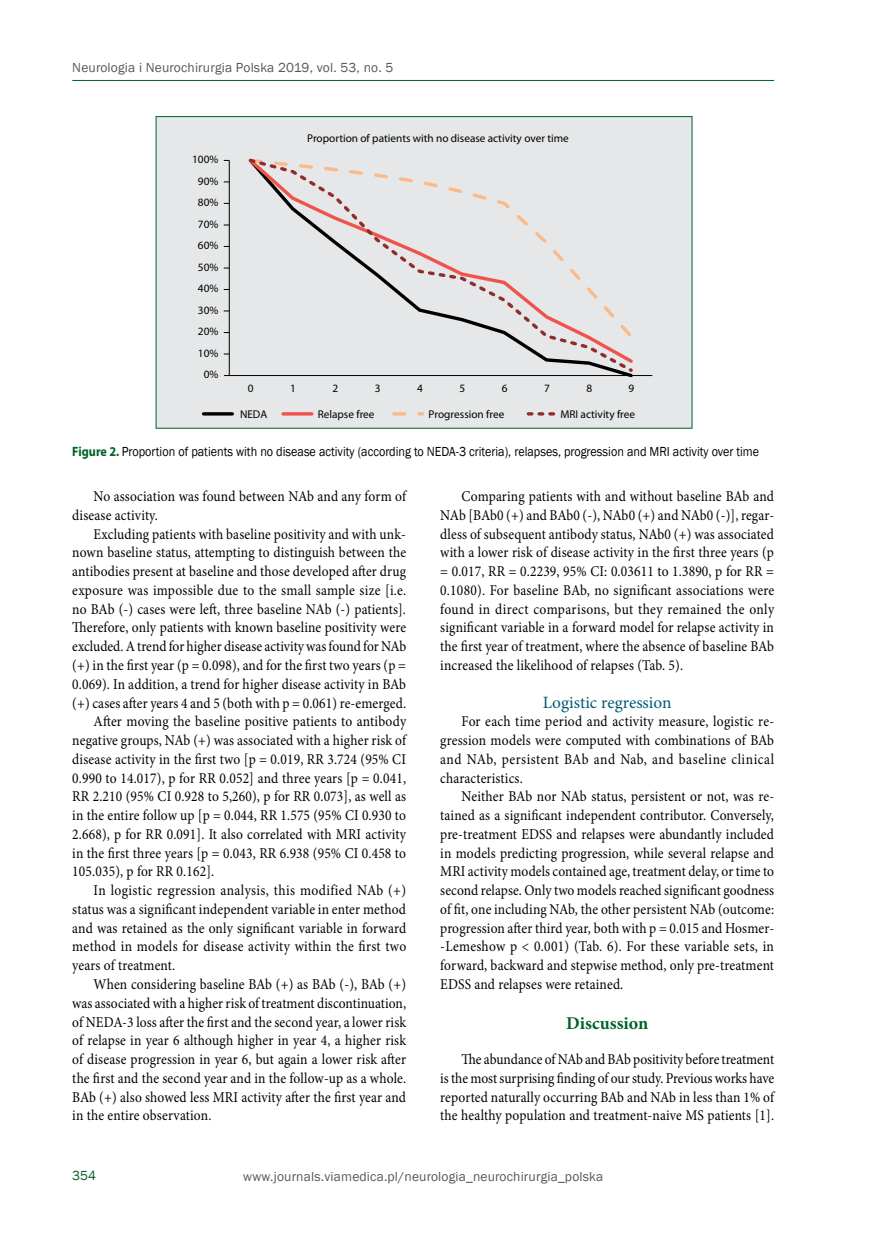
<style>
.page{position:relative;width:872px;height:1234px;background:#fff}
.page>*{position:absolute;margin:0;border:0;box-sizing:border-box;transform-origin:0 0}
.t1{font:700 18px "Minion Pro";color:#006227}
.t2{font:17.25px "Minion Pro";color:#005a74}
.t3{font:15px/18.8px "Minion Pro";letter-spacing:.01em;color:#000;text-align:justify;scale:.9 1}
.t4{font:15px "Minion Pro";letter-spacing:.03em;color:#000;scale:.9 1}
.t5{font:13.5px "Franklin Gothic";color:#000;scale:.9 1}
.t6{font:13.5px "Franklin Gothic";letter-spacing:.01em;color:#58585b}
.t7{font:13.5px "Franklin Gothic";color:#006227}
.t8{font:11.25px "Myriad Pro";color:#000}
.s1{font-family:"Myriad Pro";font-weight:700;color:#006227}
</style>
<div class="page">
<hr style="left:72px;top:80px;width:702px;height:1px;background:#006227">
<div style="left:156px;top:117px;width:536px;height:311px;background:#e6e7e8"></div>
<div style="left:156px;top:116px;width:536px;height:312px;border:1px solid #016228"></div>
<hr style="left:224px;top:375px;width:428px;height:1px;background:#000">
<svg style="left:248px;top:158px;width:385px;height:217px"></svg>
<hr style="left:203px;top:412px;width:29px;height:3px;background:#000">
<hr style="left:283px;top:412px;width:29px;height:3px;background:#f0524c">
<svg style="left:394px;top:412px;width:29px;height:3px"></svg>
<svg style="left:528px;top:412px;width:28px;height:3px"></svg>
<hr style="left:229px;top:160px;width:1px;height:215px;background:#000">
<p class="t6" style="left:72px;top:59px;width:322px">Neurologia i Neurochirurgia Polska 2019, vol. 53, no. 5</p>
<p class="t8" style="left:192px;top:153px;width:28px">100%</p>
<p class="t8" style="left:198px;top:175px;width:22px">90%</p>
<p class="t8" style="left:198px;top:196px;width:22px">80%</p>
<p class="t8" style="left:198px;top:218px;width:22px">70%</p>
<p class="t8" style="left:198px;top:239px;width:22px">60%</p>
<p class="t8" style="left:198px;top:261px;width:22px">50%</p>
<p class="t8" style="left:198px;top:282px;width:22px">40%</p>
<p class="t8" style="left:198px;top:304px;width:22px">30%</p>
<p class="t8" style="left:198px;top:325px;width:22px">20%</p>
<p class="t8" style="left:198px;top:347px;width:22px">10%</p>
<p class="t8" style="left:204px;top:368px;width:16px">0%</p>
<p class="t8" style="left:307px;top:132px;width:263px">Proportion of patients with no disease activity over time</p>
<p class="t8" style="left:248px;top:382px;width:7px">0</p>
<p class="t8" style="left:290px;top:382px;width:7px">1</p>
<p class="t8" style="left:332px;top:382px;width:7px">2</p>
<p class="t8" style="left:375px;top:382px;width:7px">3</p>
<p class="t8" style="left:417px;top:382px;width:7px">4</p>
<p class="t8" style="left:459px;top:382px;width:7px">5</p>
<p class="t8" style="left:502px;top:382px;width:7px">6</p>
<p class="t8" style="left:544px;top:382px;width:7px">7</p>
<p class="t8" style="left:586px;top:382px;width:7px">8</p>
<p class="t8" style="left:628px;top:382px;width:7px">9</p>
<p class="t8" style="left:240px;top:408px;width:29px">NEDA</p>
<p class="t8" style="left:318px;top:407px;width:58px">Relapse free</p>
<p class="t8" style="left:428px;top:407px;width:77px">Progression free</p>
<p class="t8" style="left:560px;top:408px;width:76px">MRI activity free</p>
<p class="t5" style="left:72px;top:443px;width:764px"><span class="s1">Figure 2.</span> Proportion of patients with no disease activity (according to NEDA-3 criteria), relapses, progression and MRI activity over time</p>
<p class="t3" style="left:72px;top:487px;width:372px;text-indent:21px">No association was found between NAb and any form of disease activity.</p>
<p class="t3" style="left:94px;top:524px;width:349px">Excluding patients with baseline positivity and with unk-</p>
<p class="t3" style="left:72px;top:543px;width:372px">nown baseline status, attempting to distinguish between the</p>
<p class="t3" style="left:72px;top:562px;width:372px">antibodies present at baseline and those developed after drug</p>
<p class="t3" style="left:72px;top:580px;width:372px">exposure was impossible due to the small sample size [i.e.</p>
<p class="t3" style="left:72px;top:599px;width:372px">no BAb (-) cases were left, three baseline NAb (-) patients].</p>
<p class="t3" style="left:72px;top:618px;width:372px">Therefore, only patients with known baseline positivity were</p>
<p class="t3" style="left:72px;top:637px;width:372px">excluded. A trend for higher disease activity was found for NAb</p>
<p class="t3" style="left:72px;top:655px;width:372px">(+) in the first year (p = 0.098), and for the first two years (p =</p>
<p class="t3" style="left:72px;top:674px;width:372px">0.069). In addition, a trend for higher disease activity in BAb</p>
<p class="t3" style="left:72px;top:693px;width:372px">(+) cases after years 4 and 5 (both with p = 0.061) re-emerged.</p>
<p class="t3" style="left:94px;top:712px;width:349px">After moving the baseline positive patients to antibody</p>
<p class="t3" style="left:72px;top:730px;width:372px">negative groups, NAb (+) was associated with a higher risk of</p>
<p class="t3" style="left:72px;top:749px;width:372px">disease activity in the first two [p = 0.019, RR 3.724 (95% CI</p>
<p class="t3" style="left:72px;top:768px;width:372px">0.990 to 14.017), p for RR 0.052] and three years [p = 0.041,</p>
<p class="t3" style="left:72px;top:787px;width:372px">RR 2.210 (95% CI 0.928 to 5,260), p for RR 0.073], as well as</p>
<p class="t3" style="left:72px;top:805px;width:372px">in the entire follow up [p = 0.044, RR 1.575 (95% CI 0.930 to</p>
<p class="t3" style="left:72px;top:824px;width:372px">2.668), p for RR 0.091]. It also correlated with MRI activity</p>
<p class="t3" style="left:72px;top:843px;width:372px">in the first three years [p = 0.043, RR 6.938 (95% CI 0.458 to</p>
<p class="t3" style="left:72px;top:862px;width:159px">105.035), p for RR 0.162].</p>
<p class="t4" style="left:94px;top:880px;width:349px">In logistic regression analysis, this modified NAb (+)</p>
<p class="t3" style="left:72px;top:899px;width:372px">status was a significant independent variable in enter method</p>
<p class="t3" style="left:72px;top:918px;width:372px">and was retained as the only significant variable in forward</p>
<p class="t3" style="left:72px;top:937px;width:372px">method in models for disease activity within the first two</p>
<p class="t3" style="left:72px;top:955px;width:116px">years of treatment.</p>
<p class="t3" style="left:94px;top:974px;width:349px">When considering baseline BAb (+) as BAb (-), BAb (+)</p>
<p class="t3" style="left:72px;top:993px;width:372px">was associated with a higher risk of treatment discontinuation,</p>
<p class="t3" style="left:72px;top:1012px;width:372px">of NEDA-3 loss after the first and the second year, a lower risk</p>
<p class="t3" style="left:72px;top:1030px;width:372px">of relapse in year 6 although higher in year 4, a higher risk</p>
<p class="t3" style="left:72px;top:1049px;width:372px">of disease progression in year 6, but again a lower risk after</p>
<p class="t3" style="left:72px;top:1068px;width:372px">the first and the second year and in the follow-up as a whole.</p>
<p class="t3" style="left:72px;top:1087px;width:372px">BAb (+) also showed less MRI activity after the first year and</p>
<p class="t3" style="left:72px;top:1105px;width:156px">in the entire observation.</p>
<p class="t3" style="left:440px;top:487px;width:372px;text-indent:21px">Comparing patients with and without baseline BAb and NAb [BAb0 (+) and BAb0 (-), NAb0 (+) and NAb0 (-)], regar&shy;dless of subsequent antibody status, NAb0 (+) was associated with a lower risk of disease activity in the first three years (p = 0.017, RR = 0.2239, 95% CI: 0.03611 to 1.3890, p for RR = 0.1080). For baseline BAb, no significant associations were found in direct comparisons, but they remained the only significant variable in a forward model for relapse activity in the first year of treatment, where the absence of baseline BAb increased the likelihood of relapses (Tab. 5).</p>
<p class="t2" style="left:543px;top:690px;width:130px">Logistic regression</p>
<p class="t3" style="left:440px;top:712px;width:372px;text-indent:21px">For each time period and activity measure, logistic re&shy;gression models were computed with combinations of BAb and NAb, persistent BAb and Nab, and baseline clinical characteristics.</p>
<p class="t3" style="left:440px;top:787px;width:372px;text-indent:21px">Neither BAb nor NAb status, persistent or not, was re&shy;tained as a significant independent contributor. Conversely, pre-treatment EDSS and relapses were abundantly included in models predicting progression, while several relapse and MRI activity models contained age, treatment delay, or time to second relapse. Only two models reached significant goodness of fit, one including NAb, the other persistent NAb (outcome: progression after third year, both with p = 0.015 and Hosmer--Lemeshow p &lt; 0.001) (Tab. 6). For these variable sets, in forward, backward and stepwise method, only pre-treatment EDSS and relapses were retained.</p>
<p class="t1" style="left:566px;top:1010px;width:84px">Discussion</p>
<p class="t3" style="left:440px;top:1049px;width:372px;text-indent:21px">The abundance of NAb and BAb positivity before treatment is the most surprising finding of our study. Previous works have reported naturally occurring BAb and NAb in less than 1% of the healthy population and treatment-naive MS patients [1].</p>
<p class="t7" style="left:72px;top:1166px;width:25px">354</p>
<p class="t6" style="left:243px;top:1168px;width:361px">www.journals.viamedica.pl/neurologia_neurochirurgia_polska</p>
</div>
